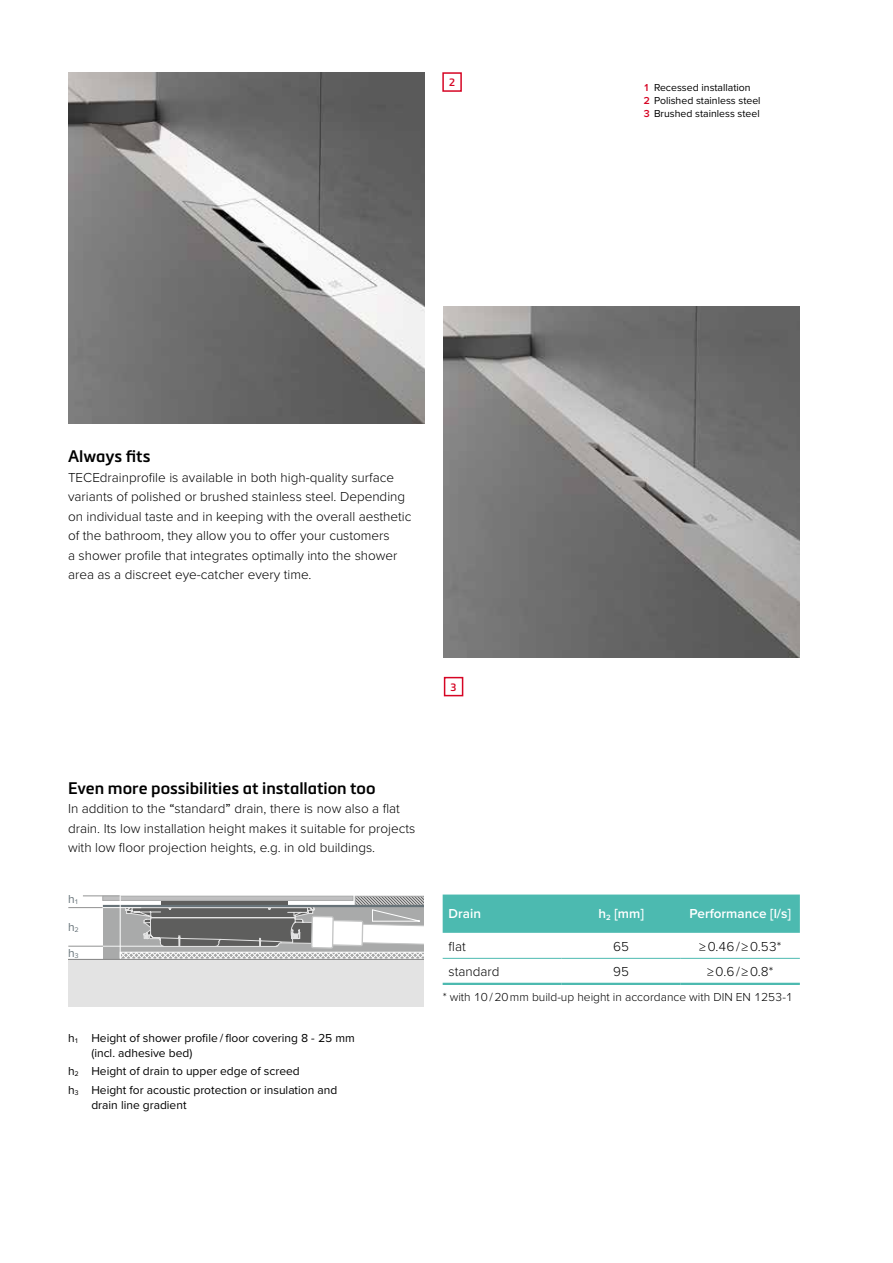
<style>
.page{position:relative;width:893px;height:1263px;background:#fff}
.page>*{position:absolute;margin:0;border:0;box-sizing:border-box;transform-origin:0 0}
.t1{font:600 16.5px "Metronic Pro";color:#000}
.t2{font:300 13.5px/19.5px "Proxima Nova";color:#000}
.t3{font:600 13.5px "Proxima Nova";color:#fff}
.t4{font:12px/14.4px "Proxima Nova";color:#000}
.t5{font:300 12px "Proxima Nova";color:#000}
.t6{font:12px "Proxima Nova";color:#677379}
.t7{font:10.5px/12.9px "Proxima Nova";color:#000}
.t8{font:600 10.5px "Metronic Pro";color:#d60524}
.s1{font-weight:600;color:#d60524}
.s2{font-weight:400}
.s3{font-size:7.05px}
</style>
<div class="page">
<img style="left:443px;top:306px;width:356px;height:351px">
<img style="left:68px;top:72px;width:356px;height:351px">
<hr style="left:83px;top:895px;width:38px;height:1px;background:#919292">
<div style="left:103px;top:906px;width:324px;height:54px;background:#a9aaaa"></div>
<div style="left:68px;top:960px;width:356px;height:47px;background:#e3e3e3"></div>
<hr style="left:68px;top:946px;width:205px;height:1px;background:#919292">
<hr style="left:103px;top:946px;width:170px;height:1px;background:#fff">
<svg style="left:102px;top:896px;width:18px;height:5px"></svg>
<hr style="left:68px;top:959px;width:356px;height:1px;background:#838383">
<svg style="left:120px;top:895px;width:304px;height:65px"></svg>
<hr style="left:103px;top:905px;width:324px;height:2px;background:#677379">
<div style="left:424px;top:870px;width:19px;height:156px;background:#fff"></div>
<hr style="left:68px;top:907px;width:73px;height:1px;background:#919292">
<hr style="left:102px;top:907px;width:39px;height:1px;background:#fff">
<hr style="left:120px;top:891px;width:1px;height:67px;background:#fff">
<div style="left:443px;top:894px;width:357px;height:39px;background:#4cbab0"></div>
<hr style="left:443px;top:983px;width:119px;height:2px;background:#4cbab0">
<hr style="left:562px;top:983px;width:119px;height:2px;background:#4cbab0">
<hr style="left:681px;top:983px;width:119px;height:2px;background:#4cbab0">
<hr style="left:443px;top:958px;width:119px;height:1px;background:#4cbab0">
<hr style="left:562px;top:958px;width:119px;height:1px;background:#4cbab0">
<hr style="left:681px;top:958px;width:119px;height:1px;background:#4cbab0">
<div style="left:442px;top:72px;width:20px;height:20px;border:2px solid #d60524"></div>
<div style="left:444px;top:677px;width:19px;height:19px;border:2px solid #d60524"></div>
<p class="t8" style="left:449px;top:76px;width:8px">2</p>
<p class="t7" style="left:643px;top:81px;width:119px"><span class="s1">1</span> Recessed installation<br><span class="s1">2</span> Polished stainless steel<br><span class="s1">3</span> Brushed stainless steel</p>
<p class="t1" style="left:68px;top:446px;width:84px">Always fits</p>
<p class="t2" style="left:68px;top:467px;width:345px">TECEdrainprofile is available in both high-quality surface variants of polished or brushed stainless steel. Depending on individual taste and in keeping with the overall aesthetic of the bathroom, they allow you to offer your customers<br>a shower profile that integrates optimally into the shower area as a discreet eye-catcher every time.</p>
<p class="t8" style="left:450px;top:680px;width:8px">3</p>
<p class="t1" style="left:68px;top:778px;width:309px">Even more possibilities at installation too</p>
<p class="t2" style="left:68px;top:798px;width:349px">In addition to the <span class="s2">“</span>standard<span class="s2">”</span> drain, there is now also a flat drain. Its low installation height makes it suitable for projects with low floor projection heights, e.g. in old buildings.</p>
<p class="t6" style="left:68px;top:890px;width:12px">h<span class="s3">1</span></p>
<p class="t6" style="left:68px;top:918px;width:12px">h<span class="s3">2</span></p>
<p class="t6" style="left:68px;top:944px;width:12px">h<span class="s3">3</span></p>
<p class="t4" style="left:91px;top:1031px;width:265px;text-indent:-23px">h<span class="s3">1</span> Height of shower profile / floor covering 8 - 25 mm (incl. adhesive bed)</p>
<p class="t4" style="left:68px;top:1062px;width:271px;line-height:18.6px">h<span class="s3">2</span> Height of drain to upper edge of screed<br>h<span class="s3">3</span> Height for acoustic protection or insulation and</p>
<p class="t4" style="left:91px;top:1097px;width:97px">drain line gradient</p>
<p class="t3" style="left:449px;top:903px;width:34px">Drain</p>
<p class="t3" style="left:598px;top:903px;width:47px">h<sub>2</sub> [mm]</p>
<p class="t3" style="left:689px;top:903px;width:103px">Performance [l/s]</p>
<p class="t2" style="left:449px;top:936px;width:19px">flat</p>
<p class="t2" style="left:613px;top:936px;width:17px">65</p>
<p class="t2" style="left:699px;top:936px;width:84px">≥ 0.46 / ≥ 0.53*</p>
<p class="t2" style="left:449px;top:961px;width:52px">standard</p>
<p class="t2" style="left:613px;top:961px;width:17px">95</p>
<p class="t2" style="left:707px;top:961px;width:68px">≥ 0.6 / ≥ 0.8*</p>
<p class="t5" style="left:443px;top:988px;width:352px">* with 10 / 20 mm build-up height in accordance with DIN EN 1253-1</p>
</div>
